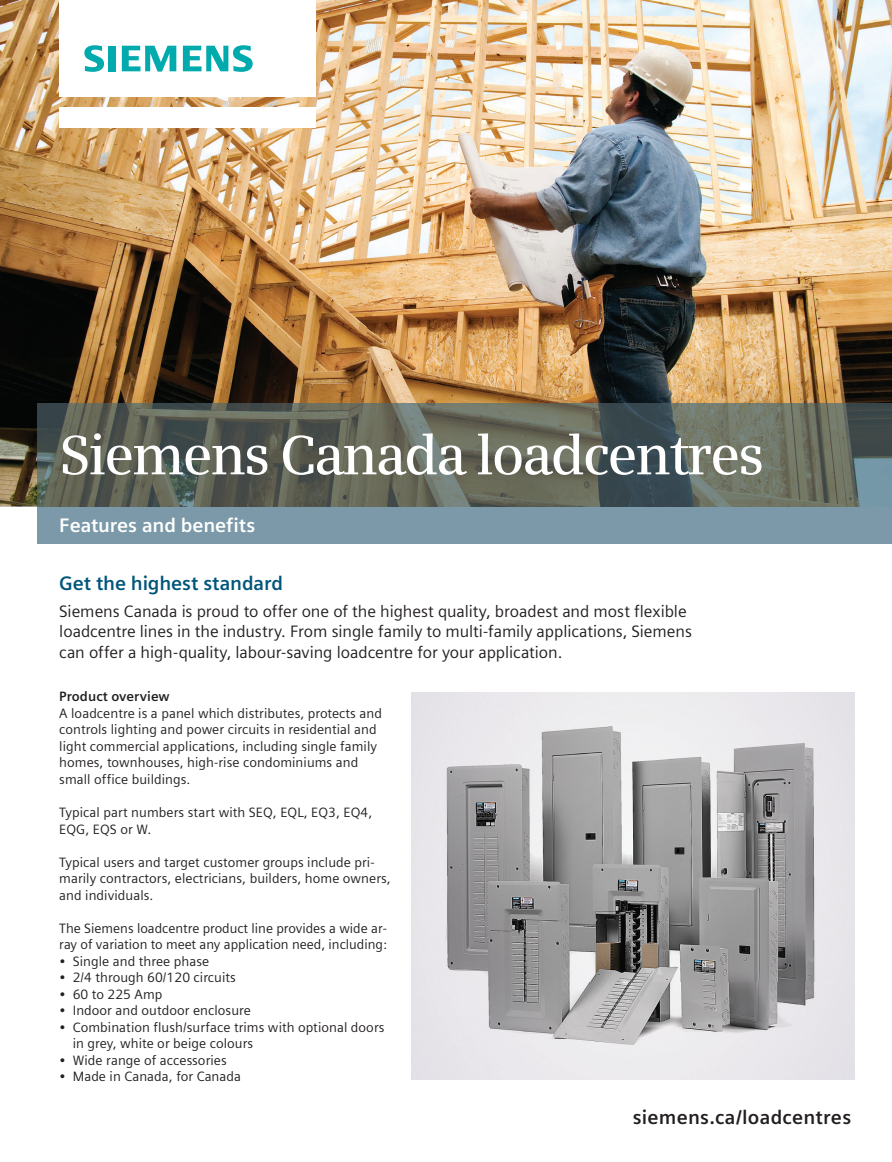
<style>
.page{position:relative;width:892px;height:1162px;background:#fff}
.page>*{position:absolute;margin:0;border:0;box-sizing:border-box;transform-origin:0 0}
.t1{font:600 55.5px "Siemens Serif OT";letter-spacing:-.04em;color:#fff}
.t2{font:700 19.5px "Siemens Sans OT";letter-spacing:.015em;color:#231f20}
.t3{font:700 19.5px "Siemens Sans OT";letter-spacing:-.005em;color:#00567a}
.t4{font:700 19.5px "Siemens Sans OT";letter-spacing:-.005em;color:#fff}
.t5{font:16.5px/20.2px "Siemens Sans OT";letter-spacing:-.005em;color:#231f20}
.t6{font:13.5px/16.5px "Siemens Sans OT";letter-spacing:.005em;color:#231f20}
.t7{font:700 13.5px "Siemens Sans OT";letter-spacing:.005em;color:#231f20}
</style>
<div class="page">
<img style="left:0;top:0;width:891px;height:506px">
<div style="left:38px;top:506px;width:853px;height:38px;background:#7b99a9"></div>
<img style="left:38px;top:404px;width:853px;height:102px">
<div style="left:59px;top:107px;width:256px;height:21px;background:#fff"></div>
<div style="left:59px;top:0;width:256px;height:97px;background:#fff"></div>
<svg style="left:84px;top:45px;width:20px;height:27px"></svg>
<div style="left:108px;top:46px;width:7px;height:25px;background:#00aaad"></div>
<svg style="left:122px;top:46px;width:54px;height:26px"></svg>
<svg style="left:183px;top:45px;width:69px;height:27px"></svg>
<img style="left:411px;top:692px;width:443px;height:387px">
<h1 class="t1" style="left:59px;top:422px;width:706px">Siemens Canada loadcentres</h1>
<h2 class="t4" style="left:59px;top:514px;width:197px">Features and benefits</h2>
<h2 class="t3" style="left:59px;top:572px;width:225px">Get the highest standard</h2>
<p class="t5" style="left:59px;top:601px;width:634px">Siemens Canada is proud to offer one of the highest quality, broadest and most flexible loadcentre lines in the industry. From single family to multi-family applications, Siemens can offer a high-quality, labour-saving loadcentre for your application.</p>
<p class="t7" style="left:59px;top:689px;width:112px">Product overview</p>
<p class="t6" style="left:59px;top:705px;width:324px">A loadcentre is a panel which distributes, protects and controls lighting and power circuits in residential and light commercial applications, including single family homes, townhouses, high-rise condominiums and small office buildings.</p>
<p class="t6" style="left:59px;top:804px;width:314px">Typical part numbers start with SEQ, EQL, EQ3, EQ4,<br>EQG, EQS or W.</p>
<p class="t6" style="left:59px;top:853px;width:333px">Typical users and target customer groups include pri&shy;marily contractors, electricians, builders, home owners, and individuals.</p>
<p class="t6" style="left:59px;top:919px;width:329px">The Siemens loadcentre product line provides a wide ar&shy;ray of variation to meet any application need, including:</p>
<p class="t6" style="left:59px;top:952px;width:151px">• Single and three phase</p>
<p class="t6" style="left:59px;top:969px;width:178px">• 2/4 through 60/120 circuits</p>
<p class="t6" style="left:59px;top:985px;width:104px">• 60 to 225 Amp</p>
<p class="t6" style="left:59px;top:1002px;width:193px">• Indoor and outdoor enclosure</p>
<p class="t6" style="left:73px;top:1018px;width:313px;text-indent:-14px">• Combination flush/surface trims with optional doors in grey, white or beige colours</p>
<p class="t6" style="left:59px;top:1051px;width:169px">• Wide range of accessories</p>
<p class="t6" style="left:59px;top:1068px;width:183px">• Made in Canada, for Canada</p>
<h2 class="t2" style="left:632px;top:1106px;width:220px">siemens.ca/loadcentres</h2>
</div>
